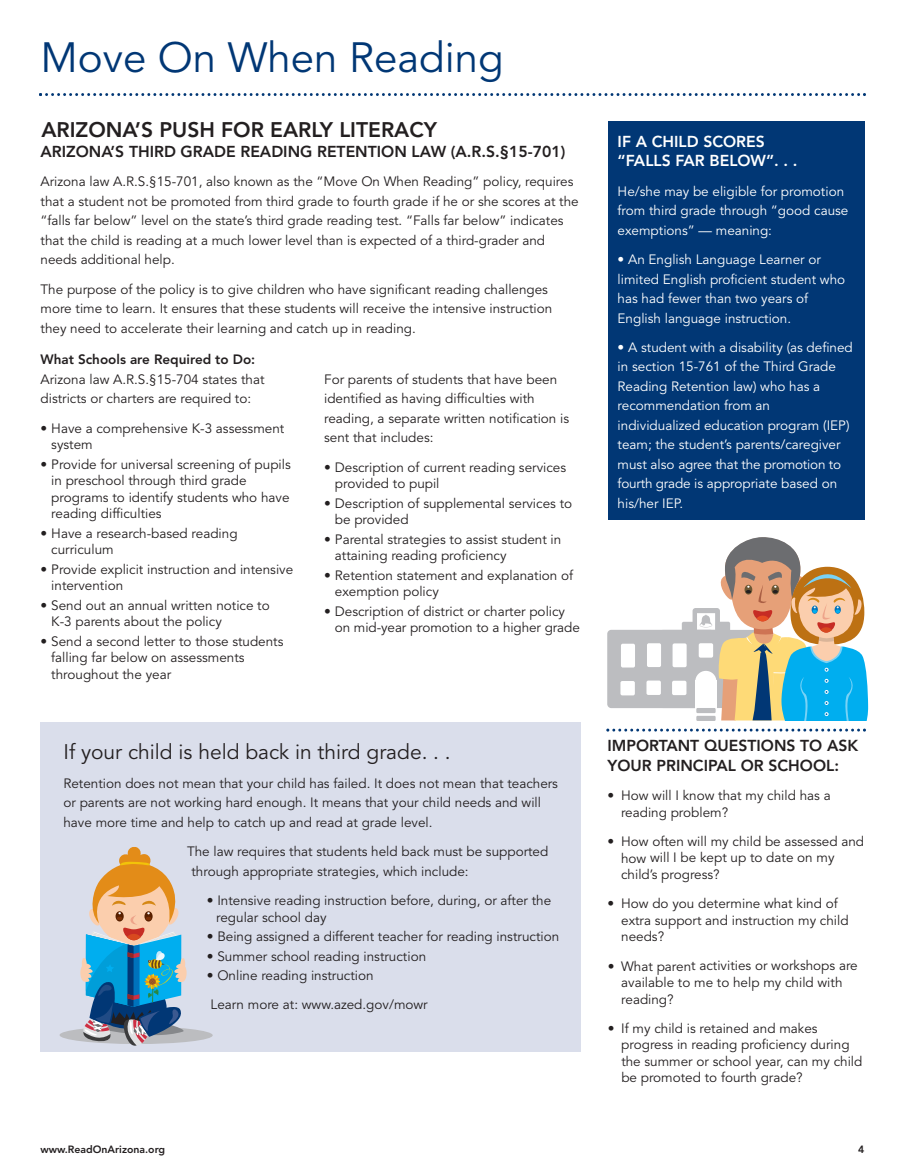
<style>
.page{position:relative;width:905px;height:1175px;background:#fff}
.page>*{position:absolute;margin:0;border:0;box-sizing:border-box;transform-origin:0 0}
.t1{font:42px "Avenir";color:#013775}
.t2{font:21px "Avenir";color:#231f20}
.t3{font:800 21px "Avenir";color:#231f20}
.t4{font:800 15.75px/19.5px "Avenir";color:#231f20}
.t5{font:800 15.75px/19.5px "Avenir";color:#fff}
.t6{font:13.5px/16.5px "Avenir";color:#231f20}
.t7{font:13.5px/19.5px "Avenir";color:#fff}
.t8{font:800 13.5px "Avenir";color:#231f20}
.t9{font:800 10.5px "Avenir";color:#231f20}
</style>
<div class="page">
<div style="left:608px;top:122px;width:256px;height:398px;background:#013775"></div>
<div style="left:40px;top:722px;width:540px;height:329px;background:#dadeeb"></div>
<svg style="left:39px;top:93px;width:827px;height:3px"></svg>
<div style="left:607px;top:630px;width:107px;height:78px;background:#bcbdc0;border-radius:4px"></div>
<div style="left:681px;top:622px;width:15px;height:14px;background:#bcbdc0;border-radius:2px"></div>
<div style="left:672px;top:680px;width:14px;height:15px;background:#fff;border-radius:2px"></div>
<div style="left:672px;top:643px;width:14px;height:24px;background:#fff;border-radius:2px"></div>
<svg style="left:692px;top:537px;width:176px;height:183px"></svg>
<div style="left:715px;top:621px;width:15px;height:15px;background:#bcbdc0;border-radius:2px"></div>
<div style="left:646px;top:680px;width:15px;height:15px;background:#fff;border-radius:2px"></div>
<div style="left:647px;top:643px;width:14px;height:24px;background:#fff;border-radius:2px"></div>
<div style="left:620px;top:681px;width:15px;height:14px;background:#fff;border-radius:2px"></div>
<div style="left:621px;top:643px;width:14px;height:24px;background:#fff;border-radius:2px"></div>
<div style="left:60px;top:1026px;width:153px;height:18px;background:#bcbdc0;border-radius:50%"></div>
<svg style="left:80px;top:847px;width:111px;height:199px"></svg>
<svg style="left:606px;top:728px;width:260px;height:3px"></svg>
<h1 class="t1" style="left:40px;top:41px;width:465px">Move On When Reading</h1>
<h2 class="t3" style="left:41px;top:121px;width:397px">ARIZONA’S PUSH FOR EARLY LITERACY</h2>
<p class="t4" style="left:40px;top:143px;width:526px">ARIZONA’S THIRD GRADE READING RETENTION LAW (A.R.S.§15-701)</p>
<p class="t6" style="left:40px;top:173px;width:539px;line-height:19.5px">Arizona law A.R.S.§15-701, also known as the “Move On When Reading” policy, requires that a student not be promoted from third grade to fourth grade if he or she scores at the “falls far below” level on the state’s third grade reading test. “Falls far below” indicates that the child is reading at a much lower level than is expected of a third-grader and needs additional help.</p>
<p class="t6" style="left:41px;top:280px;width:513px;line-height:19.5px">The purpose of the policy is to give children who have significant reading challenges more time to learn. It ensures that these students will receive the intensive instruction they need to accelerate their learning and catch up in reading.</p>
<p class="t8" style="left:40px;top:354px;width:216px">What Schools are Required to Do:</p>
<p class="t6" style="left:40px;top:370px;width:225px;line-height:19.5px">Arizona law A.R.S.§15-704 states that districts or charters are required to:</p>
<p class="t6" style="left:51px;top:421px;width:234px;text-indent:-11px">• Have a comprehensive K-3 assessment system</p>
<p class="t6" style="left:51px;top:457px;width:241px;text-indent:-11px">• Provide for universal screening of pupils in preschool through third grade programs to identify students who have reading difficulties</p>
<p class="t6" style="left:51px;top:526px;width:188px;text-indent:-11px">• Have a research-based reading curriculum</p>
<p class="t6" style="left:51px;top:562px;width:243px;text-indent:-11px">• Provide explicit instruction and intensive intervention</p>
<p class="t6" style="left:51px;top:598px;width:220px;text-indent:-11px">• Send out an annual written notice to<br>K-3 parents about the policy</p>
<p class="t6" style="left:51px;top:634px;width:234px;text-indent:-11px">• Send a second letter to those students falling far below on assessments throughout the year</p>
<p class="t6" style="left:324px;top:370px;width:246px;line-height:19.5px">For parents of students that have been identified as having difficulties with reading, a separate written notification is sent that includes:</p>
<p class="t6" style="left:335px;top:460px;width:233px;text-indent:-11px">• Description of current reading services provided to pupil</p>
<p class="t6" style="left:335px;top:496px;width:239px;text-indent:-11px">• Description of supplemental services to be provided</p>
<p class="t6" style="left:335px;top:532px;width:228px;text-indent:-11px">• Parental strategies to assist student in attaining reading proficiency</p>
<p class="t6" style="left:335px;top:568px;width:240px;text-indent:-11px">• Retention statement and explanation of exemption policy</p>
<p class="t6" style="left:335px;top:604px;width:246px;text-indent:-11px">• Description of district or charter policy on mid-year promotion to a higher grade</p>
<h2 class="t2" style="left:63px;top:743px;width:389px">If your child is held back in third grade. . .</h2>
<p class="t6" style="left:63px;top:774px;width:496px;line-height:19.5px">Retention does not mean that your child has failed. It does not mean that teachers or parents are not working hard enough. It means that your child needs and will have more time and help to catch up and read at grade level.</p>
<p class="t6" style="left:191px;top:843px;width:358px;line-height:19.5px;text-indent:-4px">The law requires that students held back must be supported through appropriate strategies, which include:</p>
<p class="t6" style="left:216px;top:893px;width:336px;text-indent:-9px">• Intensive reading instruction before, during, or after the regular school day</p>
<p class="t6" style="left:207px;top:929px;width:354px">• Being assigned a different teacher for reading instruction</p>
<p class="t6" style="left:207px;top:948px;width:221px">• Summer school reading instruction</p>
<p class="t6" style="left:207px;top:961px;width:222px;line-height:29.2px">• Online reading instruction<br>Learn more at: www.azed.gov/mowr</p>
<p class="t5" style="left:617px;top:133px;width:181px">IF A CHILD SCORES “FALLS FAR BELOW”. . .</p>
<p class="t7" style="left:617px;top:182px;width:232px">He/she may be eligible for promotion from third grade through “good cause exemptions” — meaning:</p>
<p class="t7" style="left:617px;top:251px;width:229px">• An English Language Learner or limited English proficient student who has had fewer than two years of English language instruction.</p>
<p class="t7" style="left:617px;top:338px;width:237px">• A student with a disability (as defined in section 15-761 of the Third Grade Reading Retention law) who has a recommendation from an individualized education program (IEP) team; the student’s parents/caregiver must also agree that the promotion to fourth grade is appropriate based on his/her IEP.</p>
<p class="t4" style="left:607px;top:737px;width:252px">IMPORTANT QUESTIONS TO ASK<br>YOUR PRINCIPAL OR SCHOOL:</p>
<p class="t6" style="left:621px;top:788px;width:211px;text-indent:-14px">• How will I know that my child has a reading problem?</p>
<p class="t6" style="left:621px;top:834px;width:244px;text-indent:-14px">• How often will my child be assessed and how will I be kept up to date on my child’s progress?</p>
<p class="t6" style="left:621px;top:896px;width:229px;text-indent:-14px">• How do you determine what kind of extra support and instruction my child needs?</p>
<p class="t6" style="left:621px;top:958px;width:238px;text-indent:-14px">• What parent activities or workshops are available to me to help my child with reading?</p>
<p class="t6" style="left:621px;top:1021px;width:242px;text-indent:-14px">• If my child is retained and makes progress in reading proficiency during the summer or school year, can my child be promoted to fourth grade?</p>
<p class="t9" style="left:41px;top:1145px;width:126px">www.ReadOnArizona.org</p>
<p class="t9" style="left:858px;top:1145px;width:8px">4</p>
</div>
